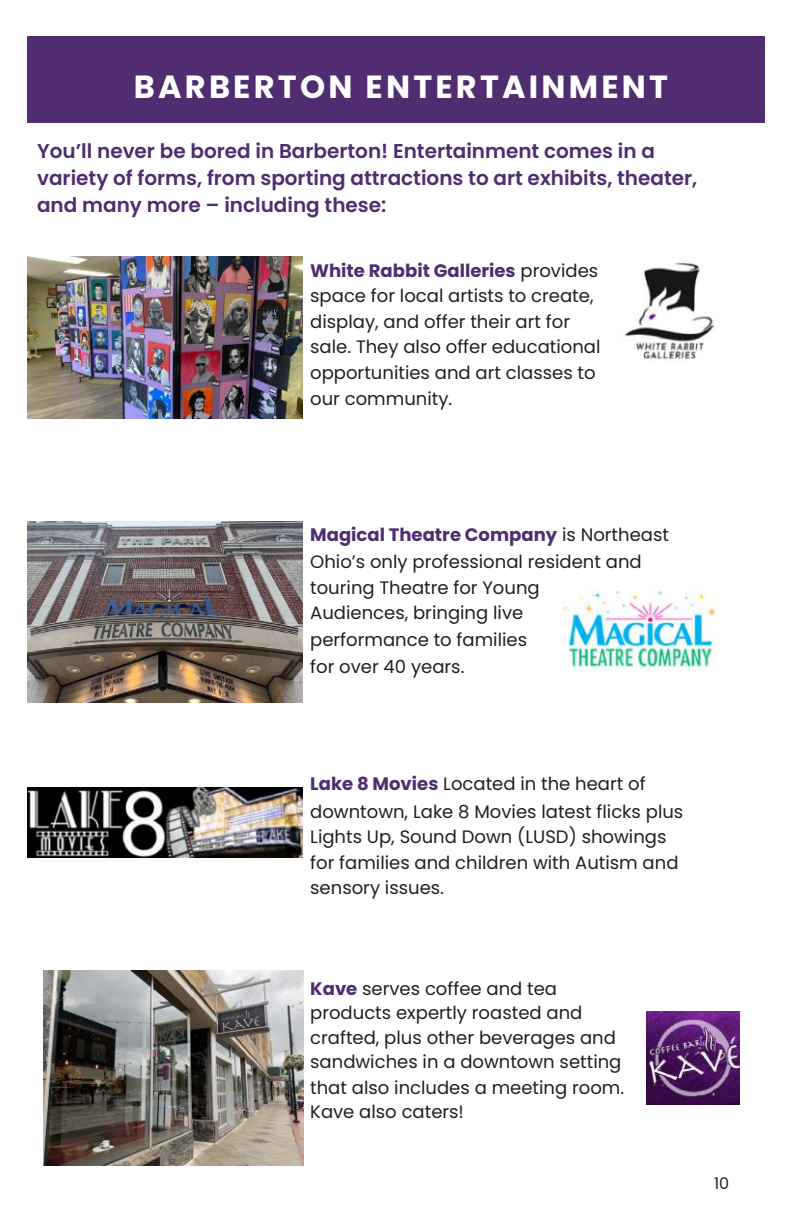
<style>
.page{position:relative;width:792px;height:1224px;background:#fff}
.page>*{position:absolute;margin:0;border:0;box-sizing:border-box;transform-origin:0 0}
.t1{font:700 32px "Poppins";letter-spacing:.1em;color:#fff}
.t2{font:600 20px/27px "Poppins";color:#502d71}
.t3{font:18px/25.6px "Poppins";color:#231f20}
.t4{font:16px "Poppins";color:#231f20}
.s1{font-weight:700;color:#502d71}
</style>
<div class="page">
<div style="left:27px;top:36px;width:738px;height:86px;background:#502d71"></div>
<img style="left:561px;top:586px;width:161px;height:85px">
<img style="left:27px;top:787px;width:276px;height:71px">
<img style="left:27px;top:521px;width:276px;height:182px">
<img style="left:27px;top:257px;width:275px;height:162px">
<img style="left:624px;top:261px;width:91px;height:101px">
<img style="left:646px;top:1012px;width:93px;height:93px">
<img style="left:44px;top:970px;width:259px;height:195px">
<h1 class="t1" style="left:134px;top:64px;width:536px">BARBERTON ENTERTAINMENT</h1>
<p class="t2" style="left:37px;top:137px;width:662px">You’ll never be bored in Barberton! Entertainment comes in a variety of forms, from sporting attractions to art exhibits, theater, and many more – including these:</p>
<p class="t3" style="left:310px;top:258px;width:292px"><span class="s1">White Rabbit Galleries</span> provides space for local artists to create, display, and offer their art for sale. They also offer educational opportunities and art classes to our community.</p>
<p class="t3" style="left:310px;top:522px;width:360px;line-height:26.4px"><span class="s1">Magical Theatre Company</span> is Northeast<br>Ohio’s only professional resident and touring Theatre for Young<br>Audiences, bringing live<br>performance to families<br>for over 40 years.</p>
<p class="t3" style="left:310px;top:771px;width:375px"><span class="s1">Lake 8 Movies</span> Located in the heart of downtown, Lake 8 Movies latest flicks plus Lights Up, Sound Down (LUSD) showings for families and children with Autism and sensory issues.</p>
<p class="t3" style="left:310px;top:976px;width:316px;line-height:24.6px"><span class="s1">Kave</span> serves coffee and tea products expertly roasted and crafted, plus other beverages and sandwiches in a downtown setting that also includes a meeting room.<br>Kave also caters!</p>
<p class="t4" style="left:714px;top:1173px;width:17px">10</p>
</div>
